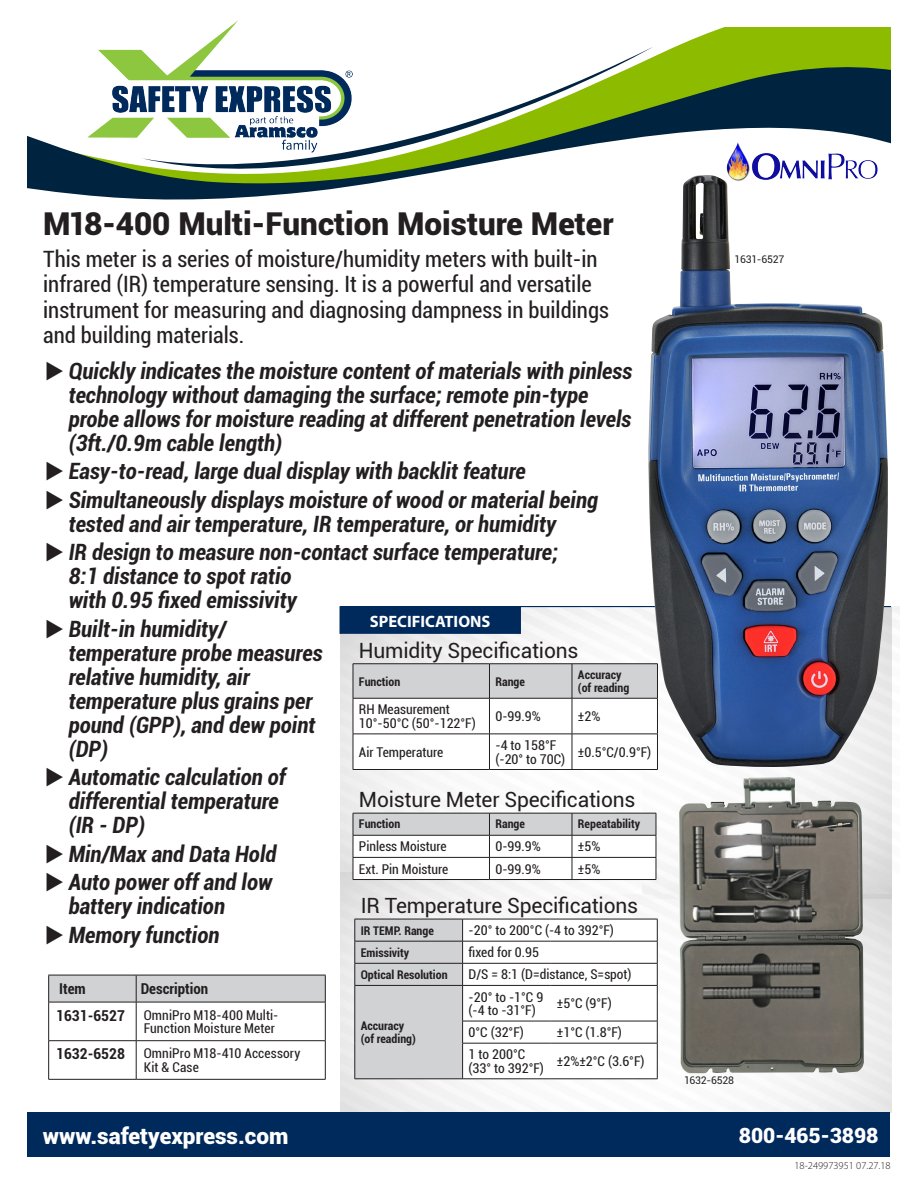
<style>
.page{position:relative;width:918px;height:1188px;background:#fff}
.page>*{position:absolute;margin:0;border:0;box-sizing:border-box;transform-origin:0 0}
.t1{font:900 31.5px "Roboto";color:#231f20}
.t2{font:italic 700 condensed 22.5px/24px "Roboto";color:#231f20}
.t3{font:condensed 22.5px/25.5px "Roboto";color:#231f20}
.t4{font:900 22.5px "Roboto";color:#fff}
.t5{font:21px "Roboto";letter-spacing:-.01em;color:#231f20}
.t6{font:900 21px "Roboto";color:#fff}
.t7{font:700 16.5px "Myriad Pro";color:#fff}
.t8{font:700 condensed 15px "Roboto";color:#231f20}
.t9{font:condensed 13.5px/13.5px "Roboto";color:#231f20}
.t10{font:700 condensed 12px/13.5px "Roboto";color:#231f20}
.t11{font:300 10.5px "Myriad Pro";color:#231f20}
.t12{font:10.5px "Roboto";letter-spacing:-.025em;color:#231f20}
</style>
<div class="page">
<img style="left:340px;top:874px;width:303px;height:238px">
<img style="left:340px;top:607px;width:560px;height:267px">
<img style="left:643px;top:608px;width:248px;height:287px">
<img style="left:575px;top:895px;width:316px;height:217px">
<div style="left:340px;top:606px;width:181px;height:29px;background:#00295c;border:2px solid #00295c"></div>
<hr style="left:340px;top:606px;width:551px;height:1px;background:#00295c">
<hr style="left:355px;top:1079px;width:108px;height:1px;background:#231f20">
<svg style="left:355px;top:919px;width:303px;height:160px"></svg>
<hr style="left:462px;top:1043px;width:89px;height:1px;background:#231f20">
<hr style="left:462px;top:1043px;width:1px;height:36px;background:#231f20">
<hr style="left:551px;top:1043px;width:106px;height:1px;background:#231f20">
<hr style="left:657px;top:1043px;width:1px;height:36px;background:#231f20">
<hr style="left:463px;top:1079px;width:88px;height:1px;background:#231f20">
<hr style="left:551px;top:1079px;width:106px;height:1px;background:#231f20">
<hr style="left:355px;top:919px;width:108px;height:1px;background:#231f20">
<hr style="left:463px;top:919px;width:88px;height:1px;background:#231f20">
<hr style="left:551px;top:919px;width:106px;height:1px;background:#231f20">
<svg style="left:353px;top:813px;width:304px;height:67px"></svg>
<hr style="left:353px;top:879px;width:136px;height:1px;background:#231f20">
<hr style="left:489px;top:879px;width:83px;height:1px;background:#231f20">
<hr style="left:572px;top:879px;width:84px;height:1px;background:#231f20">
<hr style="left:353px;top:813px;width:136px;height:1px;background:#231f20">
<hr style="left:489px;top:813px;width:83px;height:1px;background:#231f20">
<hr style="left:572px;top:813px;width:84px;height:1px;background:#231f20">
<svg style="left:354px;top:664px;width:303px;height:105px"></svg>
<hr style="left:353px;top:664px;width:1px;height:34px;background:#231f20">
<hr style="left:489px;top:698px;width:83px;height:1px;background:#231f20">
<hr style="left:572px;top:698px;width:86px;height:1px;background:#231f20">
<hr style="left:489px;top:698px;width:1px;height:36px;background:#231f20">
<hr style="left:572px;top:698px;width:1px;height:36px;background:#231f20">
<hr style="left:489px;top:664px;width:1px;height:34px;background:#231f20">
<hr style="left:572px;top:664px;width:1px;height:34px;background:#231f20">
<hr style="left:353px;top:734px;width:1px;height:35px;background:#231f20">
<hr style="left:489px;top:734px;width:1px;height:35px;background:#231f20">
<hr style="left:572px;top:734px;width:1px;height:35px;background:#231f20">
<hr style="left:657px;top:734px;width:1px;height:35px;background:#231f20">
<hr style="left:353px;top:769px;width:136px;height:1px;background:#231f20">
<hr style="left:489px;top:769px;width:83px;height:1px;background:#231f20">
<hr style="left:572px;top:769px;width:86px;height:1px;background:#231f20">
<hr style="left:353px;top:734px;width:136px;height:1px;background:#231f20">
<hr style="left:489px;top:734px;width:83px;height:1px;background:#231f20">
<hr style="left:572px;top:734px;width:86px;height:1px;background:#231f20">
<hr style="left:353px;top:698px;width:136px;height:1px;background:#231f20">
<hr style="left:353px;top:698px;width:1px;height:36px;background:#231f20">
<hr style="left:353px;top:663px;width:136px;height:1px;background:#231f20">
<hr style="left:489px;top:663px;width:83px;height:1px;background:#231f20">
<hr style="left:572px;top:663px;width:86px;height:1px;background:#231f20">
<img style="left:678px;top:777px;width:187px;height:297px">
<img style="left:648px;top:259px;width:240px;height:509px">
<svg style="left:27px;top:27px;width:864px;height:232px"></svg>
<div style="left:27px;top:1112px;width:863px;height:44px;background:#00295c"></div>
<svg style="left:48px;top:975px;width:278px;height:104px"></svg>
<hr style="left:48px;top:1002px;width:88px;height:1px;background:#231f20">
<hr style="left:48px;top:1002px;width:1px;height:39px;background:#231f20">
<hr style="left:136px;top:1002px;width:190px;height:1px;background:#231f20">
<hr style="left:136px;top:1002px;width:1px;height:39px;background:#231f20">
<hr style="left:325px;top:1002px;width:1px;height:39px;background:#231f20">
<hr style="left:48px;top:1040px;width:88px;height:1px;background:#231f20">
<hr style="left:48px;top:1041px;width:1px;height:38px;background:#231f20">
<hr style="left:136px;top:1040px;width:190px;height:1px;background:#231f20">
<hr style="left:136px;top:1041px;width:1px;height:38px;background:#231f20">
<hr style="left:325px;top:1041px;width:1px;height:38px;background:#231f20">
<hr style="left:48px;top:1079px;width:88px;height:1px;background:#231f20">
<hr style="left:136px;top:1079px;width:190px;height:1px;background:#231f20">
<h1 class="t1" style="left:43px;top:202px;width:572px">M18-400 Multi-Function Moisture Meter</h1>
<p class="t3" style="left:43px;top:245px;width:567px">This meter is a series of moisture/humidity meters with built-in infrared (IR) temperature sensing. It is a powerful and versatile instrument for measuring and diagnosing dampness in buildings and building materials.</p>
<p class="t2" style="left:69px;top:358px;width:565px">Quickly indicates the moisture content of materials with pinless technology without damaging the surface; remote pin-type probe allows for moisture reading at different penetration levels (3ft./0.9m cable length)</p>
<p class="t2" style="left:69px;top:456px;width:531px;line-height:28.5px">Easy-to-read, large dual display with backlit feature<br>Simultaneously displays moisture of wood or material being</p>
<p class="t2" style="left:69px;top:509px;width:491px;line-height:28.5px">tested and air temperature, IR temperature, or humidity<br>IR design to measure non-contact surface temperature;</p>
<p class="t2" style="left:69px;top:563px;width:230px">8:1 distance to spot ratio with 0.95 fixed emissivity</p>
<p class="t2" style="left:69px;top:616px;width:255px">Built-in humidity/ temperature probe measures relative humidity, air temperature plus grains per pound (GPP), and dew point (DP)</p>
<p class="t2" style="left:69px;top:764px;width:219px">Automatic calculation of differential temperature (IR - DP)</p>
<p class="t2" style="left:69px;top:839px;width:209px;line-height:28.5px">Min/Max and Data Hold<br>Auto power off and low</p>
<p class="t2" style="left:69px;top:891px;width:158px;line-height:28.5px">battery indication<br>Memory function</p>
<p class="t7" style="left:370px;top:611px;width:122px">SPECIFICATIONS</p>
<p class="t5" style="left:359px;top:636px;width:221px">Humidity Specifications</p>
<p class="t10" style="left:359px;top:674px;width:43px">Function</p>
<p class="t10" style="left:495px;top:674px;width:31px">Range</p>
<p class="t10" style="left:578px;top:667px;width:53px">Accuracy (of reading</p>
<p class="t9" style="left:359px;top:702px;width:118px">RH Measurement<br>10°-50°C (50°-122°F)</p>
<p class="t9" style="left:495px;top:709px;width:47px">0-99.9%</p>
<p class="t9" style="left:578px;top:709px;width:24px">±2%</p>
<p class="t9" style="left:359px;top:745px;width:86px">Air Temperature</p>
<p class="t9" style="left:495px;top:738px;width:71px">-4 to 158°F (-20° to 70C)</p>
<p class="t9" style="left:578px;top:745px;width:75px">±0.5°C/0.9°F)</p>
<p class="t5" style="left:359px;top:785px;width:278px">Moisture Meter Specifications</p>
<p class="t10" style="left:359px;top:817px;width:43px">Function</p>
<p class="t10" style="left:495px;top:817px;width:31px">Range</p>
<p class="t10" style="left:578px;top:817px;width:64px">Repeatability</p>
<p class="t9" style="left:359px;top:839px;width:89px">Pinless Moisture</p>
<p class="t9" style="left:495px;top:839px;width:47px">0-99.9%</p>
<p class="t9" style="left:578px;top:839px;width:24px">±5%</p>
<p class="t9" style="left:359px;top:862px;width:91px">Ext. Pin Moisture</p>
<p class="t9" style="left:495px;top:862px;width:47px">0-99.9%</p>
<p class="t9" style="left:578px;top:862px;width:24px">±5%</p>
<p class="t5" style="left:361px;top:891px;width:279px">IR Temperature Specifications</p>
<p class="t10" style="left:361px;top:923px;width:75px">IR TEMP. Range</p>
<p class="t9" style="left:469px;top:923px;width:147px">-20° to 200°C (-4 to 392°F)</p>
<p class="t10" style="left:361px;top:945px;width:50px">Emissivity</p>
<p class="t9" style="left:469px;top:945px;width:72px">fixed for 0.95</p>
<p class="t10" style="left:361px;top:967px;width:88px">Optical Resolution</p>
<p class="t9" style="left:469px;top:967px;width:165px">D/S = 8:1 (D=distance, S=spot)</p>
<p class="t10" style="left:361px;top:1018px;width:57px">Accuracy (of reading)</p>
<p class="t8" style="left:59px;top:978px;width:28px">Item</p>
<p class="t8" style="left:141px;top:978px;width:69px">Description</p>
<p class="t8" style="left:56px;top:1005px;width:70px">1631-6527</p>
<p class="t9" style="left:144px;top:1008px;width:136px">OmniPro M18-400 Multi-<br>Function Moisture Meter</p>
<p class="t8" style="left:56px;top:1044px;width:70px">1632-6528</p>
<p class="t9" style="left:144px;top:1046px;width:158px">OmniPro M18-410 Accessory<br>Kit &amp; Case</p>
<p class="t9" style="left:469px;top:990px;width:76px">-20° to -1°C 9 (-4 to -31°F)</p>
<p class="t9" style="left:557px;top:996px;width:56px">±5°C (9°F)</p>
<p class="t9" style="left:469px;top:1025px;width:57px">0°C (32°F)</p>
<p class="t9" style="left:557px;top:1025px;width:67px">±1°C (1.8°F)</p>
<p class="t9" style="left:469px;top:1047px;width:77px">1 to 200°C (33° to 392°F)</p>
<p class="t9" style="left:557px;top:1054px;width:89px">±2%±2°C (3.6°F)</p>
<p class="t12" style="left:734px;top:252px;width:51px">1631-6527</p>
<p class="t12" style="left:684px;top:1073px;width:51px">1632-6528</p>
<p class="t4" style="left:43px;top:1120px;width:247px">www.safetyexpress.com</p>
<p class="t6" style="left:739px;top:1120px;width:141px">800-465-3898</p>
<p class="t11" style="left:795px;top:1159px;width:98px">18-249973951 07.27.18</p>
</div>
